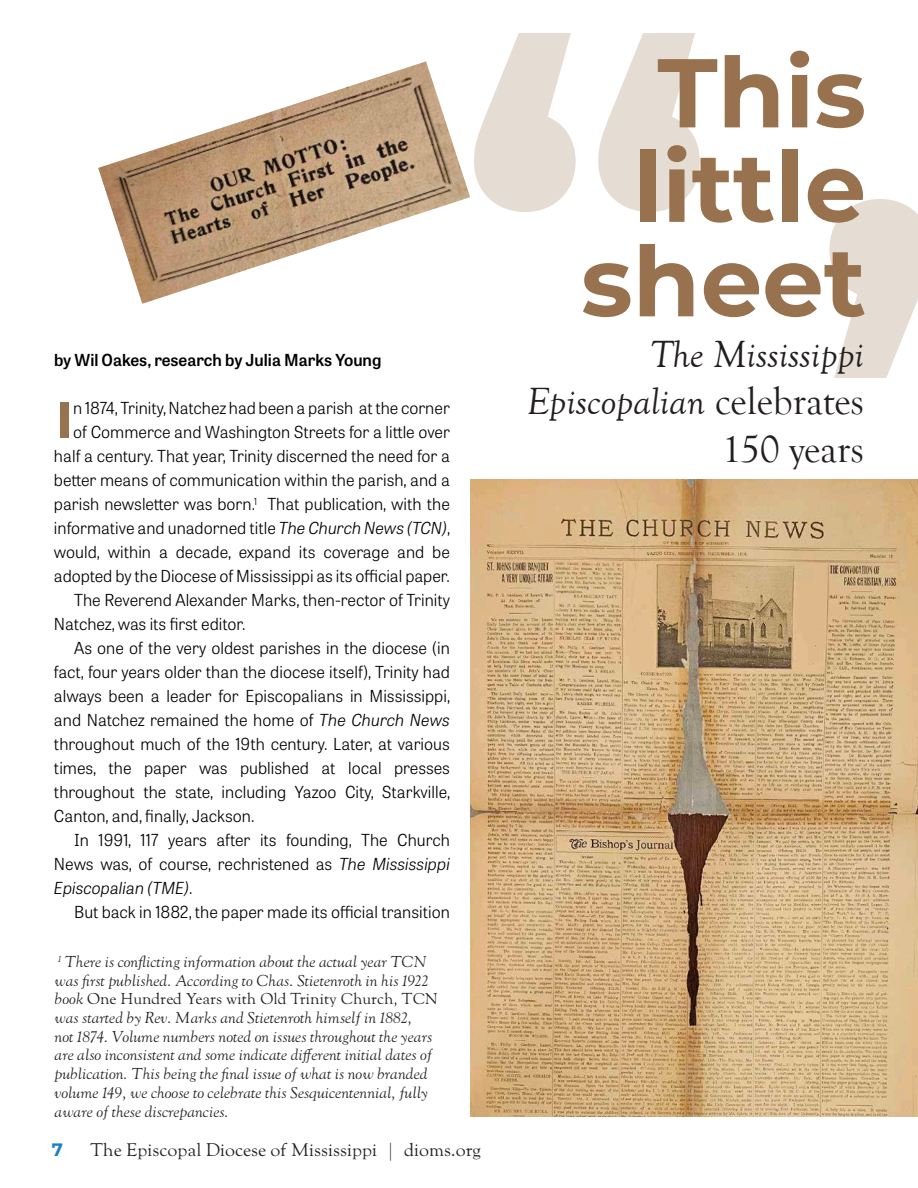
<style>
.page{position:relative;width:918px;height:1188px;background:#fff}
.page>*{position:absolute;margin:0;border:0;box-sizing:border-box;transform-origin:0 0}
.t1{font:700 97.5px/94.5px "Montserrat";color:#98724f;text-align:right}
.t2{font:700 50.85px "Montserrat";color:#987350}
.t3{font:italic 39px/47.2px "Goudy Old Style T";color:#231f20;text-align:right}
.t4{font:18px "LTC Goudy Oldstyle Pro";color:#231f20}
.t5{font:700 18px "Montserrat";color:#1d7fc3}
.t6{font:300 16.5px "Tablet Gothic";color:#000}
.t7{font:600 16.5px "Tablet Gothic";color:#000}
.t8{font:italic 300 16.5px "Tablet Gothic";color:#000}
.t9{font:italic 15.6px/18.8px "LTC Goudy Oldstyle Pro";color:#231f20}
.s1{font-style:italic}
.s2{font-style:normal}
</style>
<div class="page">
<svg style="left:474px;top:33px;width:226px;height:179px"></svg>
<svg style="left:829px;top:199px;width:89px;height:179px"></svg>
<img style="left:98px;top:61px;width:372px;height:243px">
<img style="left:470px;top:479px;width:448px;height:638px">
<p class="t7" style="left:54px;top:348px;width:329px">by Wil Oakes, research by Julia Marks Young</p>
<h2 class="t2" style="left:57px;top:383px;width:18px">I</h2>
<p class="t6" style="left:73px;top:397px;width:378px">n 1874, Trinity, Natchez had been a parish at the corner</p>
<p class="t6" style="left:73px;top:421px;width:378px">of Commerce and Washington Streets for a little over</p>
<p class="t6" style="left:54px;top:445px;width:397px">half a century. That year, Trinity discerned the need for a</p>
<p class="t6" style="left:54px;top:469px;width:397px">better means of communication within the parish, and a</p>
<p class="t6" style="left:54px;top:493px;width:397px">parish newsletter was born.<sup>1</sup> That publication, with the</p>
<p class="t6" style="left:54px;top:517px;width:397px">informative and unadorned title <span class="s1">The Church News (TCN)</span>,</p>
<p class="t6" style="left:54px;top:541px;width:397px">would, within a decade, expand its coverage and be</p>
<p class="t6" style="left:54px;top:565px;width:397px">adopted by the Diocese of Mississippi as its official paper.</p>
<p class="t6" style="left:74px;top:589px;width:377px">The Reverend Alexander Marks, then-rector of Trinity</p>
<p class="t6" style="left:54px;top:613px;width:193px">Natchez, was its first editor.</p>
<p class="t6" style="left:74px;top:637px;width:377px">As one of the very oldest parishes in the diocese (in</p>
<p class="t6" style="left:54px;top:661px;width:397px">fact, four years older than the diocese itself), Trinity had</p>
<p class="t6" style="left:54px;top:685px;width:397px">always been a leader for Episcopalians in Mississippi,</p>
<p class="t6" style="left:54px;top:709px;width:397px">and Natchez remained the home of <span class="s1">The Church News</span></p>
<p class="t6" style="left:54px;top:733px;width:397px">throughout much of the 19th century. Later, at various</p>
<p class="t6" style="left:54px;top:757px;width:397px">times, the paper was published at local presses</p>
<p class="t6" style="left:54px;top:781px;width:397px">throughout the state, including Yazoo City, Starkville,</p>
<p class="t6" style="left:54px;top:805px;width:202px">Canton, and, finally, Jackson.</p>
<p class="t6" style="left:74px;top:829px;width:377px">In 1991, 117 years after its founding, The Church</p>
<p class="t6" style="left:54px;top:853px;width:397px">News was, of course, rechristened as <span class="s1">The Mississippi</span></p>
<p class="t8" style="left:54px;top:876px;width:140px">Episcopalian (TME)<span class="s2">.</span></p>
<p class="t6" style="left:74px;top:901px;width:377px">But back in 1882, the paper made its official transition</p>
<p class="t9" style="left:55px;top:952px;width:385px"><sup>1</sup> There is conflicting information about the actual year TCN was first published. According to Chas. Stietenroth in his 1922 book <span class="s2">One Hundred Years with Old Trinity Church</span>, <span class="s2">TCN </span>was started by Rev. Marks and Stietenroth himself in 1882,<br>not 1874. Volume numbers noted on issues throughout the years are also inconsistent and some indicate different initial dates of publication. This being the final issue of what is now branded volume 149, we choose to celebrate this Sesquicentennial, fully aware of these discrepancies.</p>
<p class="t5" style="left:52px;top:1137px;width:13px">7</p>
<p class="t4" style="left:90px;top:1140px;width:392px">The Episcopal Diocese of Mississippi | dioms.org</p>
<h1 class="t1" style="left:581px;top:41px;width:287px">This little sheet</h1>
<h3 class="t3" style="left:527px;top:332px;width:339px">The Mississippi<br>Episcopalian <span class="s2">celebrates<br>150 years</span></h3>
</div>
